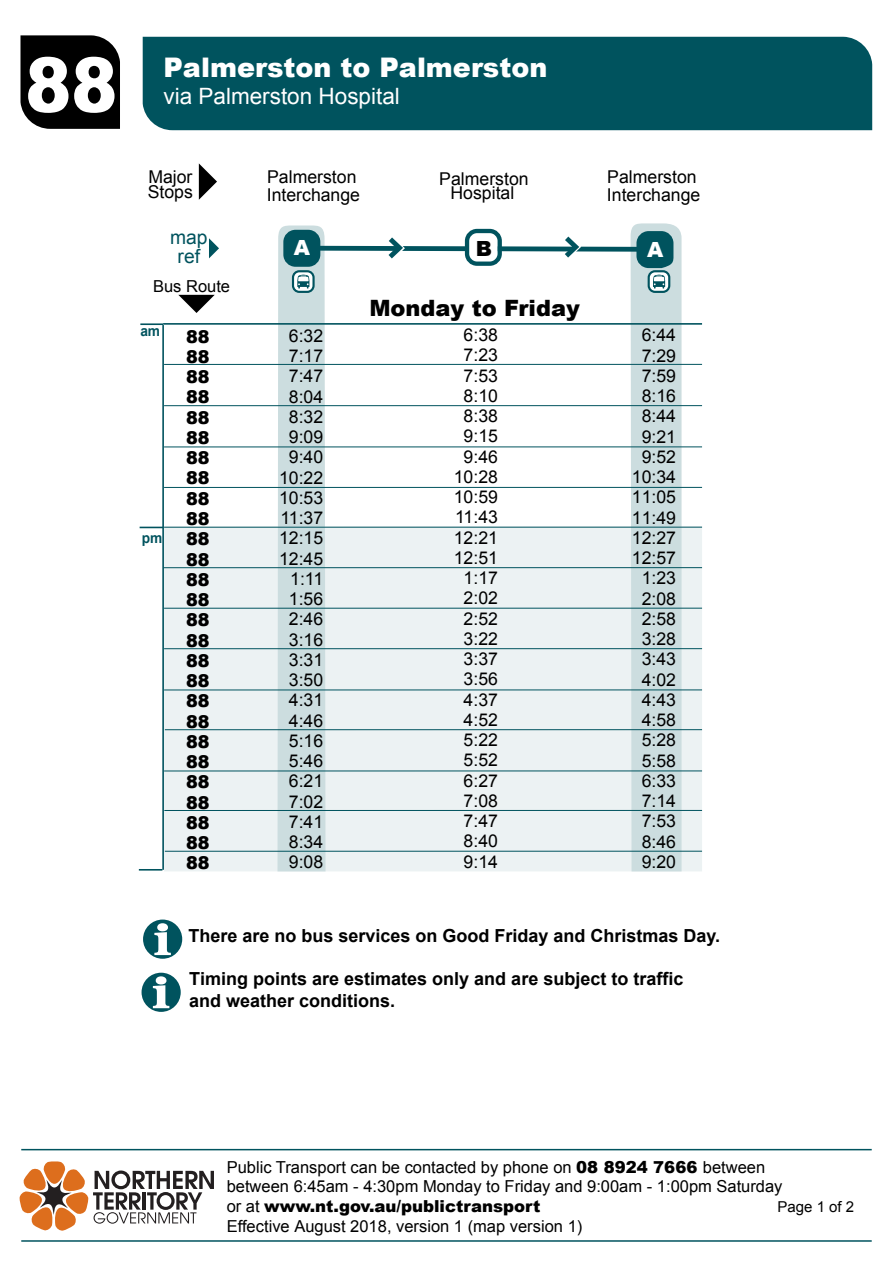
<style>
.page{position:relative;width:893px;height:1263px;background:#fff}
.page>*{position:absolute;margin:0;border:0;box-sizing:border-box;transform-origin:0 0}
.t1{font:900 75.9px "Arial";color:#fff;scale:.91 1}
.t2{font:900 27px "Arial";color:#fff}
.t3{font:22.5px "Arial";color:#fff}
.t4{font:900 22.5px "Arial";color:#000}
.t5{font:900 20.85px "Arial";color:#fff}
.t6{font:900 20.85px "Arial";color:#000}
.t7{font:19.35px/19.4px "Arial";color:#00535e;text-align:center}
.t8{font:700 18px/21.6px "Arial";color:#000}
.t9{font:17.7px/20.2px "Arial";color:#000}
.t10{font:900 17.7px/20.2px "Arial";color:#000;text-align:justify}
.t11{font:16.5px/19.8px "Arial";color:#000}
.t12{font:15px "Arial";color:#000}
.t13{font:700 14.4px "Arial";color:#00535e;scale:.95 1}
.s1{font-weight:900}
</style>
<div class="page">
<div style="left:164px;top:526px;width:538px;height:345px;background:#ecf2f3"></div>
<hr style="left:21px;top:1149px;width:851px;height:1px;background:#00535e">
<hr style="left:21px;top:1240px;width:851px;height:2px;background:#00535e">
<hr style="left:140px;top:323px;width:23px;height:2px;background:#00535e">
<hr style="left:163px;top:323px;width:539px;height:2px;background:#00535e">
<hr style="left:164px;top:364px;width:538px;height:1px;background:#00535e">
<hr style="left:162px;top:325px;width:2px;height:545px;background:#00535e">
<svg style="left:139px;top:869px;width:23px;height:1px"></svg>
<svg style="left:140px;top:527px;width:22px;height:1px"></svg>
<svg style="left:277px;top:223px;width:405px;height:648px"></svg>
<svg style="left:199px;top:163px;width:18px;height:37px"></svg>
<svg style="left:209px;top:238px;width:10px;height:20px"></svg>
<svg style="left:178px;top:295px;width:37px;height:18px"></svg>
<div style="left:143px;top:37px;width:729px;height:93px;background:#00535e"></div>
<svg style="left:20px;top:35px;width:100px;height:94px;background:#0d0d0d"></svg>
<svg style="left:142px;top:918px;width:41px;height:42px"></svg>
<div style="left:141px;top:918px;width:43px;height:43px;border:2px solid #fff;border-radius:50%"></div>
<svg style="left:153px;top:922px;width:19px;height:34px"></svg>
<div style="left:141px;top:972px;width:41px;height:41px;background:#00535e;border-radius:50%"></div>
<div style="left:140px;top:971px;width:43px;height:43px;border:2px solid #fff;border-radius:50%"></div>
<svg style="left:152px;top:975px;width:18px;height:34px"></svg>
<hr style="left:164px;top:405px;width:538px;height:1px;background:#00535e">
<hr style="left:164px;top:447px;width:538px;height:1px;background:#00535e">
<hr style="left:164px;top:487px;width:538px;height:1px;background:#00535e">
<hr style="left:164px;top:527px;width:538px;height:1px;background:#00535e">
<hr style="left:163px;top:567px;width:539px;height:1px;background:#00535e">
<hr style="left:164px;top:608px;width:538px;height:1px;background:#00535e">
<hr style="left:164px;top:648px;width:538px;height:1px;background:#00535e">
<hr style="left:164px;top:690px;width:538px;height:1px;background:#00535e">
<hr style="left:165px;top:729px;width:537px;height:1px;background:#00535e">
<hr style="left:164px;top:771px;width:538px;height:1px;background:#00535e">
<hr style="left:165px;top:851px;width:537px;height:1px;background:#00535e">
<hr style="left:164px;top:810px;width:538px;height:1px;background:#00535e">
<svg style="left:20px;top:1161px;width:194px;height:70px"></svg>
<h1 class="t1" style="left:25px;top:30px;width:103px">88</h1>
<h2 class="t2" style="left:163px;top:48px;width:385px">Palmerston to Palmerston</h2>
<p class="t3" style="left:163px;top:81px;width:238px">via Palmerston Hospital</p>
<p class="t9" style="left:148px;top:169px;width:47px;line-height:14.9px">Major<br>Stops</p>
<p class="t7" style="left:170px;top:228px;width:39px">map ref</p>
<p class="t11" style="left:153px;top:276px;width:79px">Bus Route</p>
<p class="t9" style="left:267px;top:168px;width:95px;line-height:18.1px">Palmerston<br>Interchange</p>
<p class="t9" style="left:439px;top:169px;width:91px">Palmerston</p>
<p class="t9" style="left:451px;top:183px;width:65px">Hospital</p>
<p class="t9" style="left:607px;top:168px;width:95px;line-height:17.9px">Palmerston<br>Interchange</p>
<p class="t5" style="left:294px;top:232px;width:18px">A</p>
<p class="t5" style="left:647px;top:234px;width:18px">A</p>
<p class="t6" style="left:476px;top:233px;width:18px">B</p>
<p class="t4" style="left:369px;top:292px;width:212px">Monday to Friday</p>
<p class="t13" style="left:140px;top:321px;width:22px">am</p>
<p class="t10" style="left:186px;top:326px;width:25px">88<br>88<br>88<br>88<br>88<br>88<br>88<br>88<br>88<br>88<br>88<br>88<br>88<br>88<br>88<br>88<br>88<br>88<br>88<br>88<br>88<br>88<br>88<br>88<br>88<br>88<br>88</p>
<p class="t9" style="left:632px;top:325px;width:46px;text-align:center">6:44<br>7:29<br>7:59<br>8:16<br>8:44<br>9:21<br>9:52<br>10:34<br>11:05<br>11:49<br>12:27<br>12:57<br>1:23<br>2:08<br>2:58<br>3:28<br>3:43<br>4:02<br>4:43<br>4:58<br>5:28<br>5:58<br>6:33<br>7:14<br>7:53<br>8:46<br>9:20</p>
<p class="t9" style="left:279px;top:326px;width:46px;text-align:right">6:32<br>7:17<br>7:47<br>8:04<br>8:32<br>9:09<br>9:40<br>10:22<br>10:53<br>11:37<br>12:15<br>12:45<br>1:11<br>1:56<br>2:46<br>3:16<br>3:31<br>3:50<br>4:31<br>4:46<br>5:16<br>5:46<br>6:21<br>7:02<br>7:41<br>8:34<br>9:08</p>
<p class="t9" style="left:454px;top:325px;width:46px;text-align:center">6:38<br>7:23<br>7:53<br>8:10<br>8:38<br>9:15<br>9:46<br>10:28<br>10:59<br>11:43<br>12:21<br>12:51<br>1:17<br>2:02<br>2:52<br>3:22<br>3:37<br>3:56<br>4:37<br>4:52<br>5:22<br>5:52<br>6:27<br>7:08<br>7:47<br>8:40<br>9:14</p>
<p class="t13" style="left:142px;top:528px;width:23px">pm</p>
<p class="t8" style="left:188px;top:925px;width:533px">There are no bus services on Good Friday and Christmas Day.</p>
<p class="t8" style="left:189px;top:968px;width:496px">Timing points are estimates only and are subject to traffic and weather conditions.</p>
<p class="t11" style="left:227px;top:1157px;width:557px">Public Transport can be contacted by phone on <span class="s1">08 8924 7666</span> between between 6:45am - 4:30pm Monday to Friday and 9:00am - 1:00pm Saturday or at <span class="s1">www.nt.gov.au/publictransport<br></span>Effective August 2018, version 1 (map version 1)</p>
<p class="t12" style="left:777px;top:1197px;width:78px">Page 1 of 2</p>
</div>
